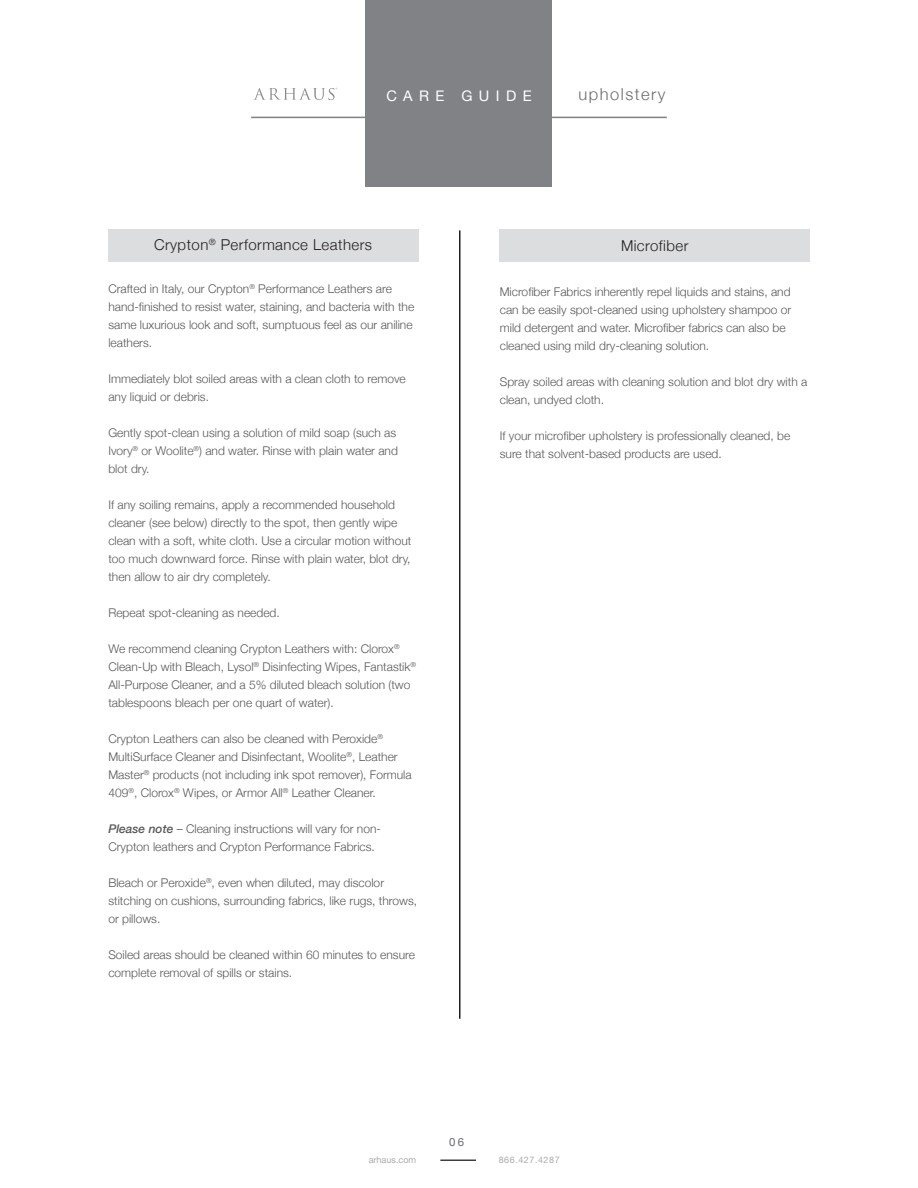
<style>
.page{position:relative;width:918px;height:1188px;background:#fff}
.page>*{position:absolute;margin:0;border:0;box-sizing:border-box;transform-origin:0 0}
.t1{font:300 16.5px "Helvetica Neue";letter-spacing:.09em;color:#6c6d70}
.t2{font:300 15px "Helvetica Neue";letter-spacing:.03em;color:#231f20}
.t3{font:14.55px "Helvetica Neue";letter-spacing:.44em;color:#fff}
.t4{font:300 12px/18px "Helvetica Neue";color:#57585a}
.t5{font:11.4px "Helvetica Neue";color:#6c6d70}
.t6{font:9px "Helvetica Neue";letter-spacing:.06em;color:#aaabaf}
.t7{font:9px "Helvetica Neue";color:#aaabaf}
.s1{font-weight:500;font-style:italic}
</style>
<div class="page">
<svg style="left:253px;top:88px;width:84px;height:12px"></svg>
<hr style="left:440px;top:1160px;width:36px;height:1px;background:#3e3e3f">
<div style="left:366px;top:1px;width:186px;height:186px;background:#808285"></div>
<hr style="left:251px;top:117px;width:416px;height:1px;background:#808285">
<div style="left:500px;top:230px;width:310px;height:32px;background:#dcdddf"></div>
<hr style="left:459px;top:230px;width:1px;height:789px;background:#231f20">
<div style="left:108px;top:230px;width:310px;height:32px;background:#dcdddf"></div>
<p class="t3" style="left:386px;top:85px;width:147px">CARE GUIDE</p>
<p class="t1" style="left:579px;top:80px;width:89px">upholstery</p>
<p class="t2" style="left:154px;top:232px;width:220px">Crypton<sup>®</sup> Performance Leathers</p>
<p class="t4" style="left:108px;top:279px;width:307px">Crafted in Italy, our Crypton<sup>®</sup> Performance Leathers are hand-finished to resist water, staining, and bacteria with the same luxurious look and soft, sumptuous feel as our aniline leathers.</p>
<p class="t4" style="left:108px;top:369px;width:299px">Immediately blot soiled areas with a clean cloth to remove any liquid or debris.</p>
<p class="t4" style="left:108px;top:423px;width:291px">Gently spot-clean using a solution of mild soap (such as<br>Ivory<sup>®</sup> or Woolite<sup>®</sup>) and water. Rinse with plain water and blot dry.</p>
<p class="t4" style="left:108px;top:495px;width:304px">If any soiling remains, apply a recommended household cleaner (see below) directly to the spot, then gently wipe clean with a soft, white cloth. Use a circular motion without too much downward force. Rinse with plain water, blot dry, then allow to air dry completely.</p>
<p class="t4" style="left:108px;top:603px;width:173px">Repeat spot-cleaning as needed.</p>
<p class="t4" style="left:108px;top:639px;width:309px">We recommend cleaning Crypton Leathers with: Clorox<sup>® </sup>Clean-Up with Bleach, Lysol<sup>®</sup> Disinfecting Wipes, Fantastik<sup>® </sup>All-Purpose Cleaner, and a 5% diluted bleach solution (two tablespoons bleach per one quart of water).</p>
<p class="t4" style="left:108px;top:729px;width:305px">Crypton Leathers can also be cleaned with Peroxide<sup>® </sup>MultiSurface Cleaner and Disinfectant, Woolite<sup>®</sup>, Leather Master<sup>®</sup> products (not including ink spot remover), Formula 409<sup>®</sup>, Clorox<sup>®</sup> Wipes, or Armor All<sup>®</sup> Leather Cleaner.</p>
<p class="t4" style="left:108px;top:819px;width:274px"><span class="s1">Please note</span> – Cleaning instructions will vary for non-<br>Crypton leathers and Crypton Performance Fabrics.</p>
<p class="t4" style="left:108px;top:873px;width:310px">Bleach or Peroxide<sup>®</sup>, even when diluted, may discolor stitching on cushions, surrounding fabrics, like rugs, throws, or pillows.</p>
<p class="t4" style="left:108px;top:945px;width:308px">Soiled areas should be cleaned within 60 minutes to ensure complete removal of spills or stains.</p>
<p class="t2" style="left:621px;top:234px;width:69px">Microfiber</p>
<p class="t4" style="left:500px;top:282px;width:293px">Microfiber Fabrics inherently repel liquids and stains, and can be easily spot-cleaned using upholstery shampoo or mild detergent and water. Microfiber fabrics can also be cleaned using mild dry-cleaning solution.</p>
<p class="t4" style="left:500px;top:372px;width:309px">Spray soiled areas with cleaning solution and blot dry with a clean, undyed cloth.</p>
<p class="t4" style="left:500px;top:426px;width:292px">If your microfiber upholstery is professionally cleaned, be sure that solvent-based products are used.</p>
<p class="t5" style="left:449px;top:1134px;width:16px">06</p>
<p class="t7" style="left:369px;top:1153px;width:49px">arhaus.com</p>
<p class="t6" style="left:499px;top:1153px;width:62px">866.427.4287</p>
</div>
